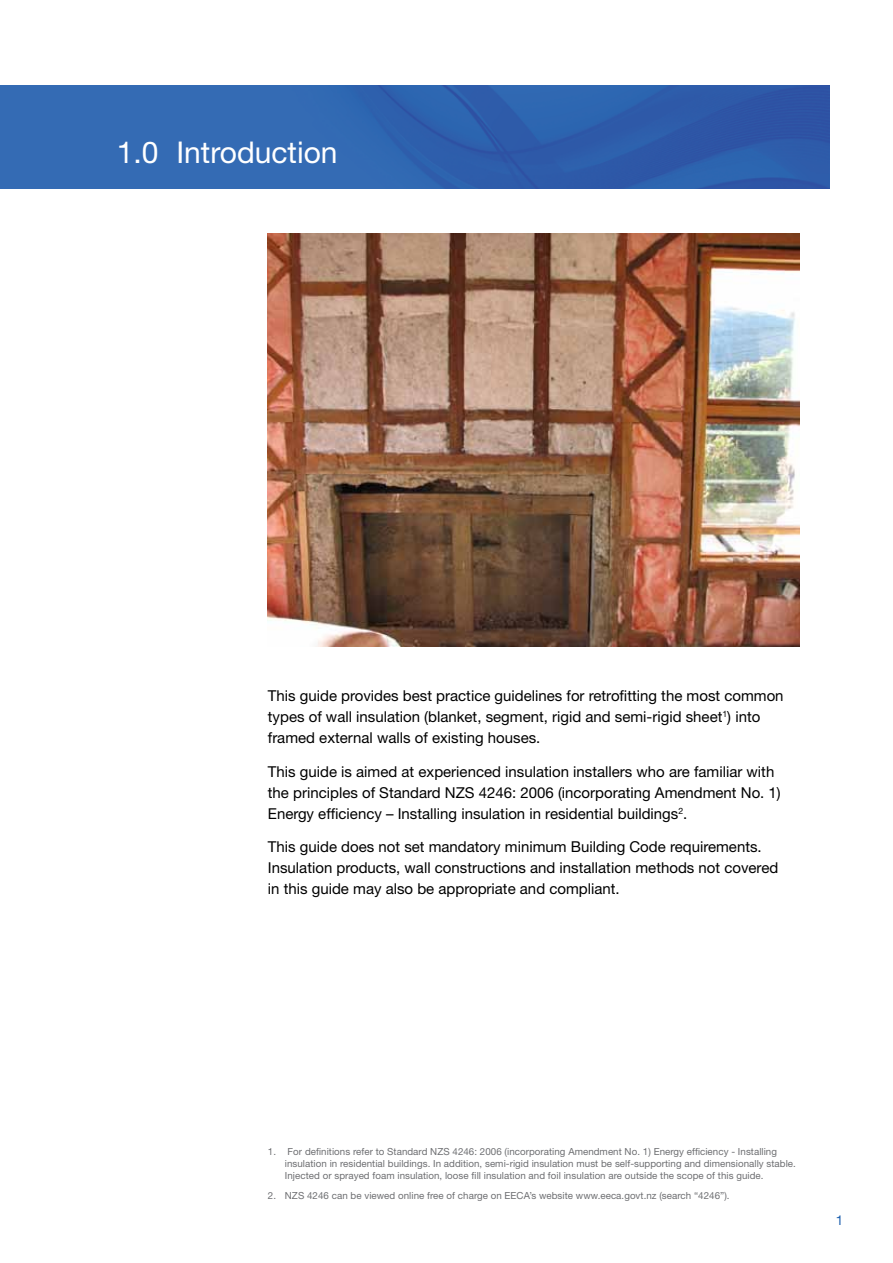
<style>
.page{position:relative;width:893px;height:1263px;background:#fff}
.page>*{position:absolute;margin:0;border:0;box-sizing:border-box;transform-origin:0 0}
.t1{font:30px "Helvetica Neue";color:#fff}
.t2{font:15px/21px "Helvetica Neue";color:#000}
.t3{font:13.5px "Helvetica Neue";color:#2062af}
.t4{font:9.75px/12px "Helvetica Neue";letter-spacing:.005em;color:#6d6e71}
</style>
<div class="page">
<img style="left:0;top:85px;width:829px;height:104px">
<img style="left:268px;top:234px;width:531px;height:412px">
<h1 class="t1" style="left:117px;top:135px;width:222px">1.0 Introduction</h1>
<p class="t2" style="left:268px;top:685px;width:517px">This guide provides best practice guidelines for retrofitting the most common types of wall insulation (blanket, segment, rigid and semi-rigid sheet<sup>1</sup>) into framed external walls of existing houses.</p>
<p class="t2" style="left:268px;top:761px;width:514px">This guide is aimed at experienced insulation installers who are familiar with the principles of Standard NZS 4246: 2006 (incorporating Amendment No. 1)<br>Energy efficiency – Installing insulation in residential buildings<sup>2</sup>.</p>
<p class="t2" style="left:268px;top:836px;width:512px">This guide does not set mandatory minimum Building Code requirements.<br>Insulation products, wall constructions and installation methods not covered in this guide may also be appropriate and compliant.</p>
<p class="t4" style="left:285px;top:1145px;width:512px;text-indent:-17px">1. For definitions refer to Standard NZS 4246: 2006 (incorporating Amendment No. 1) Energy efficiency - Installing insulation in residential buildings. In addition, semi-rigid insulation must be self-supporting and dimensionally stable.<br>Injected or sprayed foam insulation, loose fill insulation and foil insulation are outside the scope of this guide.</p>
<p class="t4" style="left:268px;top:1189px;width:463px">2. NZS 4246 can be viewed online free of charge on EECA’s website www.eeca.govt.nz (search “4246”).</p>
<p class="t3" style="left:836px;top:1212px;width:9px">1</p>
</div>
